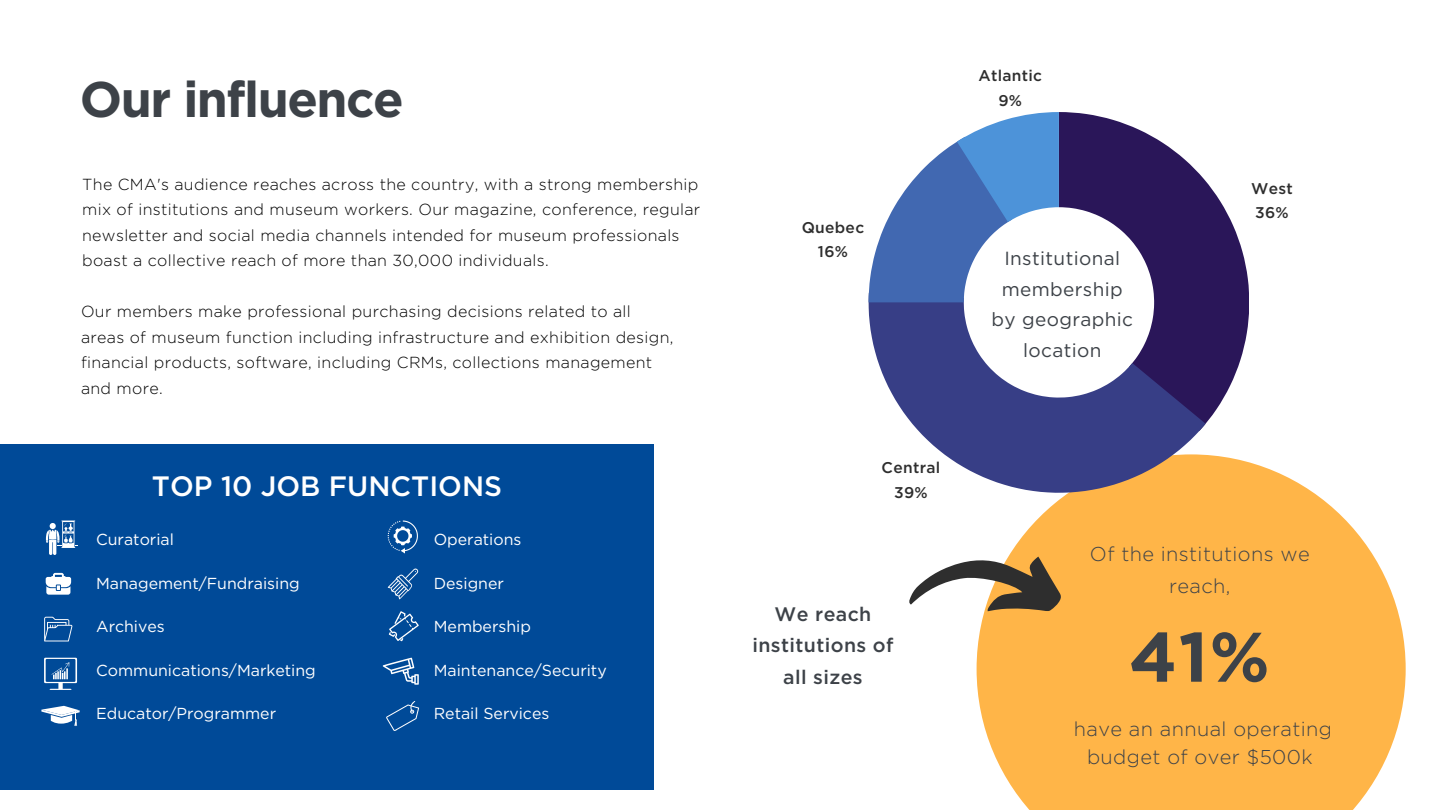
<style>
.page{position:relative;width:1440px;height:810px;background:#fff}
.page>*{position:absolute;margin:0;border:0;box-sizing:border-box;transform-origin:0 0}
.t1{font:700 70px "Gotham";color:#3d4248}
.t2{font:700 50px "Gotham";letter-spacing:-.03em;color:#3d4248}
.t3{font:500 28px "Gotham";color:#fff}
.t4{font:300 20px/32.2px "Gotham";letter-spacing:.02em;color:#3d4248;text-align:center}
.t5{font:500 19.5px/31.5px "Gotham";letter-spacing:.02em;color:#3d4248;text-align:center}
.t6{font:19px/30.8px "Gotham";letter-spacing:.02em;color:#3d4248;text-align:center}
.t7{font:300 16px/25.5px "Gotham";letter-spacing:.02em;color:#000}
.t8{font:15.9px "Gotham";color:#fff}
.t9{font:500 15.5px/24.8px "Gotham";letter-spacing:.02em;color:#2e2e2e;text-align:center}
</style>
<div class="page">
<div style="left:0;top:444px;width:654px;height:345px;background:#004a98"></div>
<svg style="left:46px;top:521px;width:31px;height:34px"></svg>
<svg style="left:46px;top:573px;width:25px;height:22px"></svg>
<svg style="left:44px;top:617px;width:28px;height:24px"></svg>
<svg style="left:44px;top:658px;width:33px;height:32px"></svg>
<svg style="left:41px;top:706px;width:39px;height:20px"></svg>
<svg style="left:388px;top:521px;width:30px;height:33px"></svg>
<svg style="left:388px;top:569px;width:30px;height:30px"></svg>
<svg style="left:389px;top:611px;width:30px;height:30px"></svg>
<svg style="left:383px;top:658px;width:36px;height:27px"></svg>
<svg style="left:386px;top:701px;width:33px;height:30px"></svg>
<svg style="left:977px;top:455px;width:429px;height:355px;background:#febe5f"></svg>
<svg style="left:1060px;top:112px;width:189px;height:311px;fill:#2a1659"></svg>
<svg style="left:869px;top:293px;width:337px;height:200px;fill:#373e86"></svg>
<svg style="left:869px;top:112px;width:191px;height:190px"></svg>
<svg style="left:909px;top:557px;width:152px;height:54px"></svg>
<h2 class="t2" style="left:80px;top:77px;width:326px">Our influence</h2>
<p class="t7" style="left:82px;top:172px;width:620px">The CMA's audience reaches across the country, with a strong membership mix of institutions and museum workers. Our magazine, conference, regular newsletter and social media channels intended for museum professionals boast a collective reach of more than 30,000 individuals.</p>
<p class="t7" style="left:81px;top:300px;width:594px">Our members make professional purchasing decisions related to all areas of museum function including infrastructure and exhibition design, financial products, software, including CRMs, collections management and more.</p>
<h3 class="t3" style="left:152px;top:474px;width:352px">TOP 10 JOB FUNCTIONS</h3>
<p class="t8" style="left:96px;top:533px;width:79px">Curatorial</p>
<p class="t8" style="left:96px;top:576px;width:205px">Management/Fundraising</p>
<p class="t8" style="left:96px;top:620px;width:70px">Archives</p>
<p class="t8" style="left:96px;top:663px;width:221px">Communications/Marketing</p>
<p class="t8" style="left:96px;top:707px;width:182px">Educator/Programmer</p>
<p class="t8" style="left:434px;top:533px;width:89px">Operations</p>
<p class="t8" style="left:434px;top:576px;width:72px">Designer</p>
<p class="t8" style="left:434px;top:620px;width:99px">Membership</p>
<p class="t8" style="left:434px;top:663px;width:174px">Maintenance/Security</p>
<p class="t8" style="left:434px;top:707px;width:117px">Retail Services</p>
<p class="t9" style="left:802px;top:216px;width:64px">Quebec<br>16%</p>
<p class="t9" style="left:978px;top:64px;width:65px">Atlantic<br>9%</p>
<p class="t6" style="left:991px;top:244px;width:143px">Institutional membership by geographic location</p>
<p class="t9" style="left:1251px;top:177px;width:43px;text-align:left">West<br>36%</p>
<p class="t9" style="left:882px;top:456px;width:60px">Central<br>39%</p>
<p class="t5" style="left:752px;top:599px;width:143px">We reach institutions of all sizes</p>
<p class="t4" style="left:1090px;top:539px;width:221px">Of the institutions we reach,</p>
<h1 class="t1" style="left:1129px;top:626px;width:142px">41%</h1>
<p class="t4" style="left:1074px;top:717px;width:260px;line-height:27.8px">have an annual operating budget of over $500k</p>
</div>
